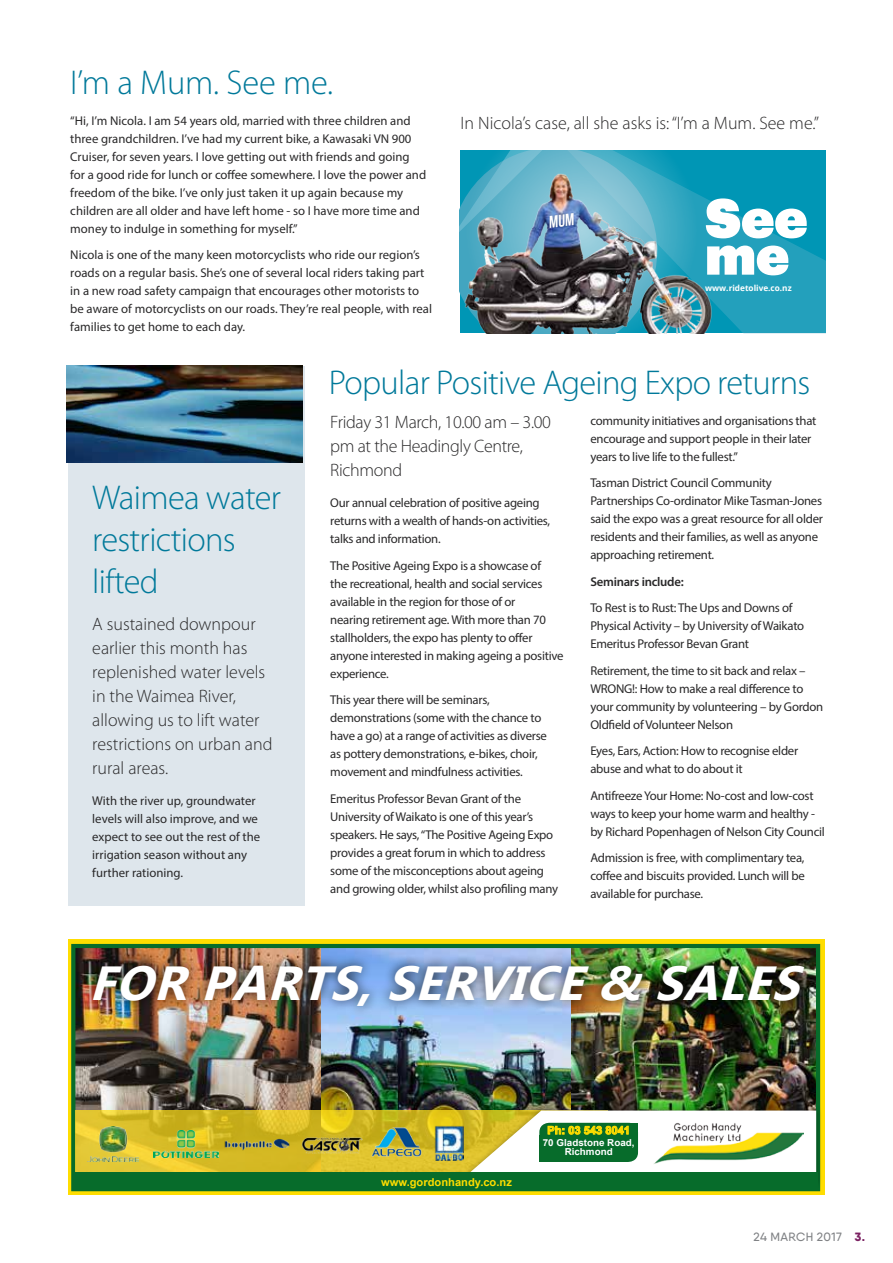
<style>
.page{position:relative;width:893px;height:1263px;background:#fff}
.page>*{position:absolute;margin:0;border:0;box-sizing:border-box;transform-origin:0 0}
.t1{font:54px "Graphik Super";color:#fff}
.t2{font:italic 700 47.7px "Ebrima";color:#fff}
.t3{font:300 34.5px/42px "Myriad Pro";letter-spacing:-.02em;color:#00799a}
.t4{font:300 18px/24px "Myriad Pro";color:#292829}
.t5{font:300 18px/24px "Myriad Pro";letter-spacing:-.02em;color:#292829}
.t6{font:12.75px/18px "Myriad Pro";letter-spacing:-.02em;color:#292829}
.t7{font:12.75px/18px "Myriad Pro";color:#292829}
.t8{font:600 12.75px "Myriad Pro";letter-spacing:-.02em;color:#292829}
.t9{font:500 12px "Qanelas Soft DEMO";letter-spacing:.03em;color:#808285}
.t10{font:700 11.1px "Arial";color:#fd0}
.t11{font:700 10.95px "Arial";color:#fd0}
.t12{font:700 9.6px/9.3px "Arial";color:#fff;text-align:center}
.t13{font:700 8.25px "Open Sans";color:#fff}
.s1{font-weight:800;color:#7b2162}
</style>
<div class="page">
<svg style="left:68px;top:940px;width:757px;height:255px;fill:#fd0"></svg>
<img style="left:570px;top:949px;width:245px;height:156px">
<img style="left:76px;top:949px;width:494px;height:161px">
<div style="left:71px;top:944px;width:749px;height:247px;border:4px solid #076c2b"></div>
<div style="left:82px;top:954px;width:733px;height:63px;background:#000;opacity:.75"></div>
<svg style="left:76px;top:1110px;width:377px;height:62px"></svg>
<div style="left:453px;top:1105px;width:369px;height:83px;background:#000;opacity:.35"></div>
<div style="left:73px;top:1172px;width:745px;height:17px;background:#076c2b"></div>
<svg style="left:458px;top:1110px;width:358px;height:62px"></svg>
<img style="left:434px;top:1125px;width:29px;height:35px">
<img style="left:371px;top:1123px;width:51px;height:42px">
<img style="left:300px;top:1133px;width:64px;height:22px">
<img style="left:225px;top:1137px;width:64px;height:14px">
<img style="left:154px;top:1130px;width:64px;height:27px">
<img style="left:87px;top:1127px;width:52px;height:34px">
<svg style="left:720px;top:151px;width:105px;height:182px;fill:#23a0bc"></svg>
<img style="left:698px;top:151px;width:22px;height:182px">
<div style="left:68px;top:366px;width:236px;height:539px;background:#dee6ec"></div>
<img style="left:67px;top:366px;width:235px;height:96px">
<img style="left:460px;top:151px;width:238px;height:182px">
<h3 class="t3" style="left:70px;top:61px;width:264px">I’m a Mum. See me.</h3>
<p class="t7" style="left:70px;top:111px;width:357px">“Hi, I’m Nicola. I am 54 years old, married with three children and three grandchildren. I’ve had my current bike, a Kawasaki VN 900<br>Cruiser, for seven years. I love getting out with friends and going for a good ride for lunch or coffee somewhere. I love the power and freedom of the bike. I’ve only just taken it up again because my children are all older and have left home - so I have more time and money to indulge in something for myself.”</p>
<p class="t7" style="left:70px;top:246px;width:363px">Nicola is one of the many keen motorcyclists who ride our region’s roads on a regular basis. She’s one of several local riders taking part in a new road safety campaign that encourages other motorists to be aware of motorcyclists on our roads. They’re real people, with real families to get home to each day.</p>
<h3 class="t4" style="left:460px;top:111px;width:360px">In Nicola’s case, all she asks is: “I’m a Mum. See me.”</h3>
<h1 class="t1" style="left:705px;top:176px;width:104px">See</h1>
<h1 class="t1" style="left:705px;top:213px;width:86px">me</h1>
<p class="t13" style="left:705px;top:282px;width:88px">www.ridetolive.co.nz</p>
<h3 class="t3" style="left:92px;top:476px;width:190px">Waimea water restrictions lifted</h3>
<h3 class="t4" style="left:92px;top:612px;width:182px">A sustained downpour earlier this month has replenished water levels in the Waimea River, allowing us to lift water restrictions on urban and rural areas.</h3>
<p class="t7" style="left:92px;top:791px;width:169px">With the river up, groundwater levels will also improve, and we expect to see out the rest of the irrigation season without any further rationing.</p>
<h3 class="t3" style="left:329px;top:361px;width:483px">Popular Positive Ageing Expo returns</h3>
<h3 class="t5" style="left:330px;top:410px;width:222px">Friday 31 March, 10.00 am – 3.00 pm at the Headingly Centre,<br>Richmond</h3>
<p class="t6" style="left:330px;top:494px;width:221px">Our annual celebration of positive ageing returns with a wealth of hands-on activities, talks and information.</p>
<p class="t6" style="left:330px;top:556px;width:235px">The Positive Ageing Expo is a showcase of<br>the recreational, health and social services available in the region for those of or<br>nearing retirement age. With more than 70 stallholders, the expo has plenty to offer anyone interested in making ageing a positive experience.</p>
<p class="t6" style="left:330px;top:691px;width:218px">This year there will be seminars, demonstrations (some with the chance to have a go) at a range of activities as diverse as pottery demonstrations, e-bikes, choir, movement and mindfulness activities.</p>
<p class="t6" style="left:330px;top:789px;width:229px">Emeritus Professor Bevan Grant of the University of Waikato is one of this year’s speakers. He says, “The Positive Ageing Expo provides a great forum in which to address some of the misconceptions about ageing and growing older, whilst also profiling many</p>
<p class="t6" style="left:590px;top:411px;width:228px">community initiatives and organisations that encourage and support people in their later years to live life to the fullest.”</p>
<p class="t6" style="left:590px;top:474px;width:234px">Tasman District Council Community Partnerships Co-ordinator Mike Tasman-Jones said the expo was a great resource for all older residents and their families, as well as anyone approaching retirement.</p>
<p class="t8" style="left:590px;top:573px;width:95px">Seminars include:</p>
<p class="t6" style="left:590px;top:599px;width:215px">To Rest is to Rust: The Ups and Downs of<br>Physical Activity – by University of Waikato<br>Emeritus Professor Bevan Grant</p>
<p class="t6" style="left:590px;top:661px;width:234px">Retirement, the time to sit back and relax – WRONG!: How to make a real difference to your community by volunteering – by Gordon Oldfield of Volunteer Nelson</p>
<p class="t6" style="left:590px;top:742px;width:209px">Eyes, Ears, Action: How to recognise elder abuse and what to do about it</p>
<p class="t6" style="left:590px;top:786px;width:236px">Antifreeze Your Home: No-cost and low-cost ways to keep your home warm and healthy - by Richard Popenhagen of Nelson City Council</p>
<p class="t6" style="left:590px;top:849px;width:216px;text-align:justify">Admission is free, with complimentary tea, coffee and biscuits provided. Lunch will be available for purchase.</p>
<h2 class="t2" style="left:89px;top:947px;width:729px">FOR PARTS,SERVICE&amp; SALES</h2>
<p class="t11" style="left:381px;top:1174px;width:132px">www.gordonhandy.co.nz</p>
<p class="t10" style="left:547px;top:1122px;width:84px">Ph: 03 543 8041</p>
<p class="t12" style="left:543px;top:1138px;width:93px">70 Gladstone Road,<br>Richmond</p>
<p class="t9" style="left:753px;top:1231px;width:113px">24 MARCH 2017 <span class="s1">3.</span></p>
</div>
